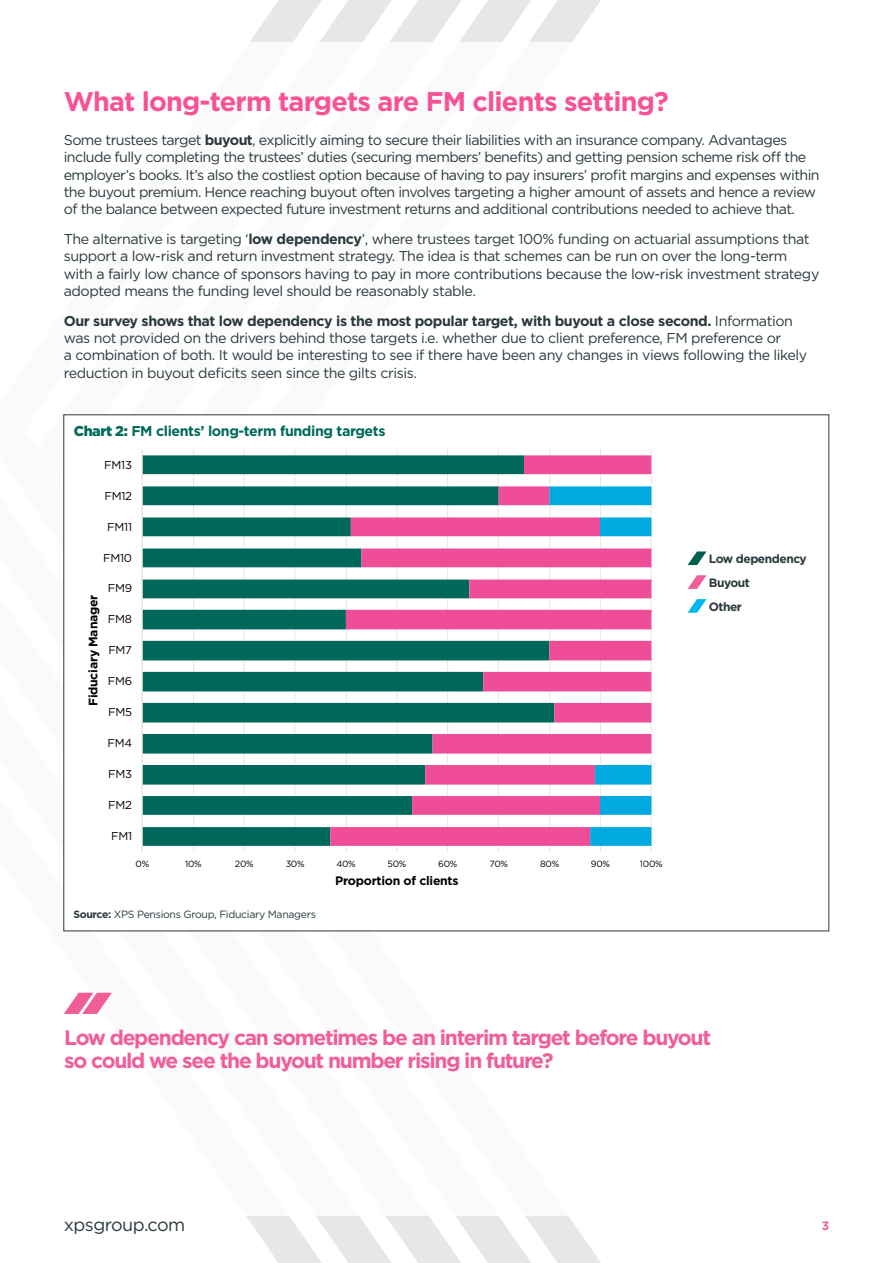
<style>
.page{position:relative;width:893px;height:1263px;background:#fff}
.page>*{position:absolute;margin:0;border:0;box-sizing:border-box;transform-origin:0 0}
.FM_heading_1{font:700 27px "Gotham";letter-spacing:-.03em;color:#f75296}
.BN_Quote{font:700 21px/22.5px "Gotham";letter-spacing:-.06em;color:#f05e99}
.t1{font:18px "Gotham";letter-spacing:-.03em;color:#2a393e}
.BN_Body{font:14.25px/17.2px "Gotham";letter-spacing:-.04em;color:#2a393e}
.FM_Heading_3{font:700 14.25px "Gotham";letter-spacing:-.03em;color:#006a5b}
.t2{font:700 12.3px "Gotham";letter-spacing:-.02em;color:#000}
.FM_Quote_Bold{font:700 12px "Gotham";letter-spacing:-.04em;color:#2a393e}
.t3{font:700 12px "Gotham";color:#f05e99}
.t4{font:11.4px "Gotham";letter-spacing:-.02em;color:#000}
.Footnote{font:10.5px "Gotham";letter-spacing:-.03em;color:#2a393e}
.t5{font:9px "Gotham";letter-spacing:-.025em;color:#000}
.s1{font-weight:700}
.s2{font-weight:900}
</style>
<div class="page">
<svg style="left:246px;top:1216px;width:355px;height:47px;fill:#e6e7e9"></svg>
<svg style="left:250px;top:0;width:72px;height:42px;fill:#e6e7e9"></svg>
<svg style="left:688px;top:551px;width:18px;height:14px"></svg>
<svg style="left:688px;top:575px;width:18px;height:14px"></svg>
<svg style="left:688px;top:599px;width:18px;height:14px"></svg>
<svg style="left:64px;top:993px;width:48px;height:21px"></svg>
<hr style="left:193px;top:449px;width:1px;height:403px;background:#e6e6e6">
<hr style="left:244px;top:449px;width:1px;height:403px;background:#e6e6e6">
<hr style="left:294px;top:449px;width:1px;height:403px;background:#e6e6e6">
<hr style="left:346px;top:449px;width:1px;height:403px;background:#e6e6e6">
<hr style="left:397px;top:449px;width:1px;height:403px;background:#e6e6e6">
<hr style="left:447px;top:449px;width:1px;height:403px;background:#e6e6e6">
<hr style="left:498px;top:449px;width:1px;height:403px;background:#e6e6e6">
<hr style="left:549px;top:449px;width:1px;height:403px;background:#e6e6e6">
<hr style="left:600px;top:449px;width:1px;height:403px;background:#e6e6e6">
<hr style="left:651px;top:449px;width:1px;height:403px;background:#e6e6e6">
<svg style="left:143px;top:455px;width:187px;height:391px;fill:#00685b"></svg>
<svg style="left:330px;top:455px;width:321px;height:391px"></svg>
<svg style="left:549px;top:486px;width:102px;height:360px"></svg>
<hr style="left:142px;top:449px;width:1px;height:403px;background:#d9d9d9">
<p class="FM_heading_1" style="left:64px;top:83px;width:607px">What long-term targets are FM clients setting?</p>
<p class="BN_Body" style="left:64px;top:131px;width:757px">Some trustees target <span class="s1">buyout</span>, explicitly aiming to secure their liabilities with an insurance company. Advantages include fully completing the trustees’ duties (securing members’ benefits) and getting pension scheme risk off the employer’s books. It’s also the costliest option because of having to pay insurers’ profit margins and expenses within the buyout premium. Hence reaching buyout often involves targeting a higher amount of assets and hence a review of the balance between expected future investment returns and additional contributions needed to achieve that.</p>
<p class="BN_Body" style="left:64px;top:230px;width:757px">The alternative is targeting ‘<span class="s1">low dependency</span>’, where trustees target 100% funding on actuarial assumptions that support a low-risk and return investment strategy. The idea is that schemes can be run on over the long-term with a fairly low chance of sponsors having to pay in more contributions because the low-risk investment strategy adopted means the funding level should be reasonably stable.</p>
<p class="BN_Body" style="left:64px;top:312px;width:745px"><span class="s1">Our survey shows that low dependency is the most popular target, with buyout a close second.</span> Information was not provided on the drivers behind those targets i.e. whether due to client preference, FM preference or<br>a combination of both. It would be interesting to see if there have been any changes in views following the likely reduction in buyout deficits seen since the gilts crisis.</p>
<p class="FM_Heading_3" style="left:74px;top:422px;width:313px"><span class="s2">Chart 2:</span> FM clients’ long-term funding targets</p>
<p class="t4" style="left:104px;top:457px;width:29px">FM13</p>
<p class="t4" style="left:104px;top:488px;width:29px">FM12</p>
<p class="t4" style="left:107px;top:519px;width:26px">FM11</p>
<p class="t4" style="left:103px;top:550px;width:30px">FM10</p>
<p class="t2" style="left:85px;top:706px;width:113px;rotate:-90deg">Fiduciary Manager</p>
<p class="t4" style="left:108px;top:580px;width:26px">FM9</p>
<p class="t4" style="left:108px;top:611px;width:26px">FM8</p>
<p class="t4" style="left:108px;top:643px;width:25px">FM7</p>
<p class="t4" style="left:108px;top:674px;width:26px">FM6</p>
<p class="t4" style="left:108px;top:705px;width:25px">FM5</p>
<p class="t4" style="left:107px;top:736px;width:26px">FM4</p>
<p class="t4" style="left:108px;top:767px;width:25px">FM3</p>
<p class="t4" style="left:108px;top:798px;width:25px">FM2</p>
<p class="t4" style="left:111px;top:829px;width:23px">FM1</p>
<p class="t5" style="left:136px;top:858px;width:15px">0%</p>
<p class="t5" style="left:185px;top:858px;width:18px">10%</p>
<p class="t5" style="left:235px;top:858px;width:20px">20%</p>
<p class="t5" style="left:286px;top:858px;width:20px">30%</p>
<p class="t5" style="left:336px;top:858px;width:21px">40%</p>
<p class="t5" style="left:387px;top:858px;width:20px">50%</p>
<p class="t5" style="left:438px;top:858px;width:21px">60%</p>
<p class="t5" style="left:489px;top:858px;width:20px">70%</p>
<p class="t5" style="left:540px;top:858px;width:21px">80%</p>
<p class="t5" style="left:591px;top:858px;width:21px">90%</p>
<p class="t5" style="left:640px;top:858px;width:24px">100%</p>
<p class="t2" style="left:335px;top:872px;width:125px">Proportion of clients</p>
<p class="Footnote" style="left:73px;top:907px;width:244px"><span class="s1">Source:</span> XPS Pensions Group, Fiduciary Managers</p>
<p class="FM_Quote_Bold" style="left:709px;top:551px;width:99px">Low dependency</p>
<p class="FM_Quote_Bold" style="left:709px;top:575px;width:43px">Buyout</p>
<p class="FM_Quote_Bold" style="left:709px;top:599px;width:35px">Other</p>
<p class="BN_Quote" style="left:64px;top:1026px;width:648px">Low dependency can sometimes be an interim target before buyout so could we see the buyout number rising in future?</p>
<p class="t1" style="left:64px;top:1213px;width:123px">xpsgroup.com</p>
<p class="t3" style="left:822px;top:1218px;width:9px">3</p>
</div>
